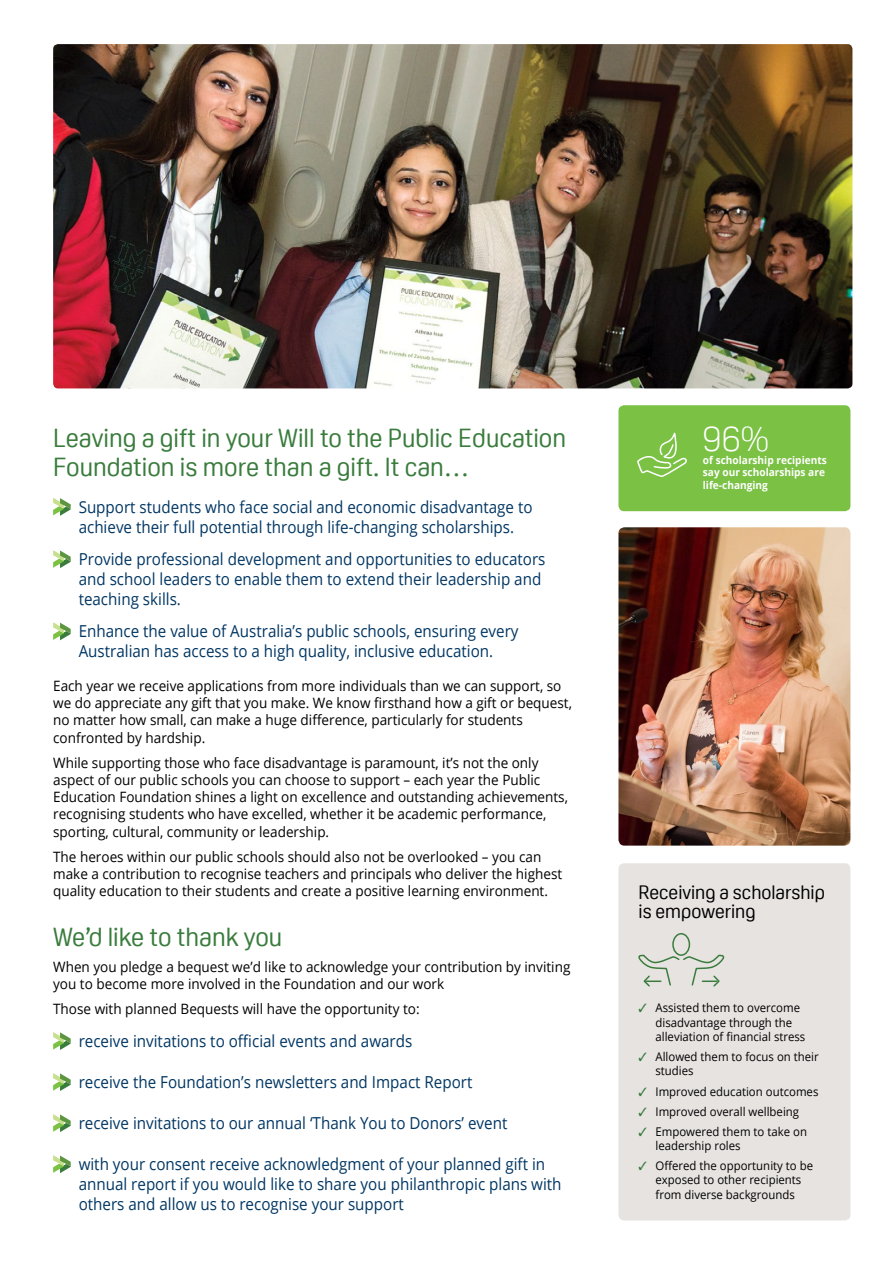
<style>
.page{position:relative;width:893px;height:1263px;background:#fff}
.page>*{position:absolute;margin:0;border:0;box-sizing:border-box;transform-origin:0 0}
.t1{font:300 35.85px "Oscine";color:#fff}
.t2{font:25.5px/28.5px "Oscine";color:#397c3c}
.t3{font:18.9px/18.9px "Oscine";color:#000}
.t4{font:16.5px/19.8px "Open Sans";color:#003663;scale:.92 1}
.t5{font:14.25px/17.1px "Open Sans";color:#000;scale:.95 1}
.t6{font:12px/14.4px "Open Sans";color:#000;scale:.95 1}
.t7{font:700 10.65px/12.8px "Open Sans";color:#fff;scale:.95 1}
.s1{color:#397c3c}
</style>
<div class="page">
<svg style="left:53px;top:498px;width:18px;height:18px"></svg>
<svg style="left:53px;top:550px;width:18px;height:18px"></svg>
<svg style="left:53px;top:622px;width:18px;height:18px"></svg>
<svg style="left:53px;top:1032px;width:18px;height:18px"></svg>
<svg style="left:53px;top:1073px;width:18px;height:18px"></svg>
<svg style="left:53px;top:1114px;width:18px;height:18px"></svg>
<svg style="left:53px;top:1155px;width:18px;height:18px"></svg>
<img style="left:618px;top:527px;width:232px;height:319px">
<div style="left:618px;top:863px;width:232px;height:357px;background:#e7e3e1;border-radius:6px"></div>
<div style="left:672px;top:933px;width:18px;height:23px;border:1px solid #397c3c;border-radius:50%"></div>
<svg style="left:638px;top:954px;width:87px;height:33px"></svg>
<div style="left:618px;top:405px;width:232px;height:106px;background:#7ac144;border-radius:6px"></div>
<svg style="left:637px;top:433px;width:50px;height:44px"></svg>
<img style="left:53px;top:44px;width:799px;height:344px">
<h2 class="t2" style="left:53px;top:424px;width:514px">Leaving a gift in your Will to the Public Education<br>Foundation is more than a gift. It can…</h2>
<p class="t4" style="left:79px;top:496px;width:495px">Support students who face social and economic disadvantage to achieve their full potential through life-changing scholarships.</p>
<p class="t4" style="left:79px;top:549px;width:509px">Provide professional development and opportunities to educators and school leaders to enable them to extend their leadership and teaching skills.</p>
<p class="t4" style="left:79px;top:621px;width:480px">Enhance the value of Australia’s public schools, ensuring every<br>Australian has access to a high quality, inclusive education.</p>
<p class="t5" style="left:53px;top:677px;width:548px">Each year we receive applications from more individuals than we can support, so we do appreciate any gift that you make. We know firsthand how a gift or bequest, no matter how small, can make a huge difference, particularly for students confronted by hardship.</p>
<p class="t5" style="left:53px;top:754px;width:543px">While supporting those who face disadvantage is paramount, it’s not the only aspect of our public schools you can choose to support – each year the Public Education Foundation shines a light on excellence and outstanding achievements, recognising students who have excelled, whether it be academic performance, sporting, cultural, community or leadership.</p>
<p class="t5" style="left:53px;top:848px;width:537px">The heroes within our public schools should also not be overlooked – you can make a contribution to recognise teachers and principals who deliver the highest quality education to their students and create a positive learning environment.</p>
<h2 class="t2" style="left:53px;top:923px;width:231px">We’d like to thank you</h2>
<p class="t5" style="left:53px;top:958px;width:546px">When you pledge a bequest we’d like to acknowledge your contribution by inviting you to become more involved in the Foundation and our work</p>
<p class="t5" style="left:53px;top:1000px;width:387px">Those with planned Bequests will have the opportunity to:</p>
<p class="t4" style="left:79px;top:1031px;width:364px">receive invitations to official events and awards</p>
<p class="t4" style="left:79px;top:1072px;width:430px">receive the Foundation’s newsletters and Impact Report</p>
<p class="t4" style="left:79px;top:1113px;width:468px">receive invitations to our annual ‘Thank You to Donors’ event</p>
<p class="t4" style="left:79px;top:1154px;width:526px">with your consent receive acknowledgment of your planned gift in annual report if you would like to share you philanthropic plans with others and allow us to recognise your support</p>
<h1 class="t1" style="left:703px;top:418px;width:68px">96%</h1>
<p class="t7" style="left:703px;top:453px;width:132px">of scholarship recipients say our scholarships are life-changing</p>
<h3 class="t3" style="left:639px;top:882px;width:188px">Receiving a scholarship is empowering</h3>
<p class="t6" style="left:655px;top:1000px;width:159px;text-indent:-17px"><span class="s1">✓</span> Assisted them to overcome disadvantage through the alleviation of financial stress</p>
<p class="t6" style="left:655px;top:1049px;width:173px;text-indent:-17px"><span class="s1">✓</span> Allowed them to focus on their studies</p>
<p class="t6" style="left:639px;top:1084px;width:191px"><span class="s1">✓</span> Improved education outcomes</p>
<p class="t6" style="left:639px;top:1104px;width:171px"><span class="s1">✓</span> Improved overall wellbeing</p>
<p class="t6" style="left:655px;top:1124px;width:161px;text-indent:-17px"><span class="s1">✓</span> Empowered them to take on leadership roles</p>
<p class="t6" style="left:639px;top:1158px;width:185px;text-align:center"><span class="s1">✓</span> Offered the opportunity to be exposed to other recipients from diverse backgrounds</p>
</div>
